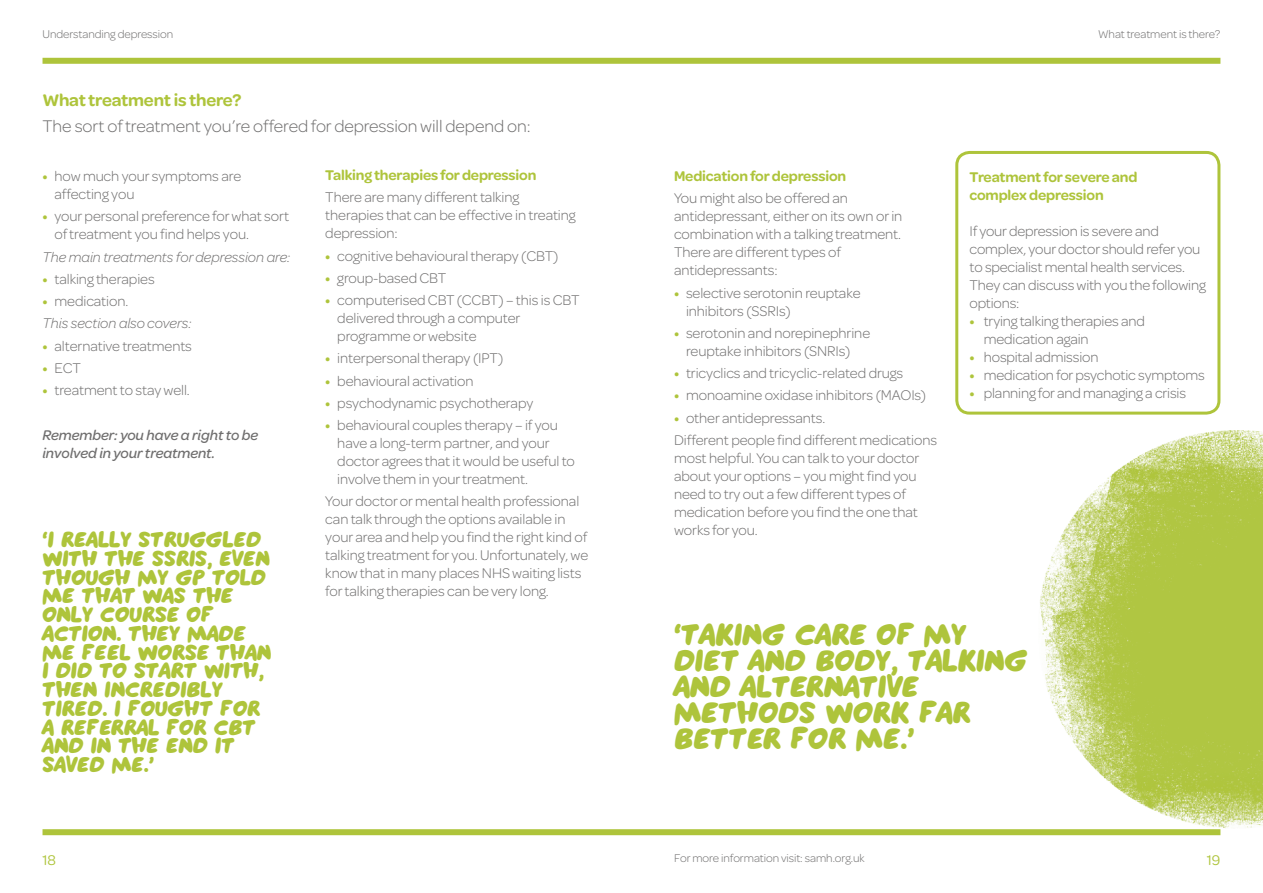
<style>
.page{position:relative;width:1263px;height:893px;background:#fff}
.page>*{position:absolute;margin:0;border:0;box-sizing:border-box;transform-origin:0 0}
.t1{font:29.85px/26px "SAMH";letter-spacing:-.01em;color:#aec43b}
.t2{font:21.6px/18.8px "SAMH";letter-spacing:-.01em;color:#aec43b}
.t3{font:300 18px "Omnes";letter-spacing:-.005em;color:#706f6f}
.t4{font:600 18px "Omnes";letter-spacing:-.01em;color:#aec43b}
.t5{font:300 15px/18px "Omnes";letter-spacing:-.005em;color:#706f6f}
.t6{font:600 15px/18px "Omnes";letter-spacing:-.01em;color:#aec43b}
.t7{font:italic 300 15px/22.2px "Omnes";letter-spacing:-.005em;color:#706f6f}
.t8{font:italic 500 15px/18px "Omnes";letter-spacing:-.005em;color:#706f6f}
.t9{font:15px "Omnes";color:#aec43b}
.t10{font:300 12px "Omnes";letter-spacing:-.005em;color:#706f6f}
.s1{font-weight:600;color:#aec43b}
.s2{font-weight:600;font-style:normal;color:#aec43b}
.s3{font-style:normal}
</style>
<div class="page">
<div style="left:43px;top:829px;width:1177px;height:6px;background:#aec43b"></div>
<div style="left:43px;top:58px;width:1177px;height:6px;background:#aec43b"></div>
<div style="left:955px;top:151px;width:265px;height:264px;border:3px solid #aec43b;border-radius:13px"></div>
<img style="left:1031px;top:430px;width:232px;height:406px">
<p class="t10" style="left:43px;top:26px;width:132px">Understanding depression</p>
<p class="t4" style="left:43px;top:88px;width:200px">What treatment is there?</p>
<p class="t3" style="left:43px;top:114px;width:490px">The sort of treatment you’re offered for depression will depend on:</p>
<p class="t5" style="left:55px;top:166px;width:188px;text-indent:-12px"><span class="s1">•</span> how much your symptoms are affecting you</p>
<p class="t5" style="left:55px;top:207px;width:236px;text-indent:-12px"><span class="s1">•</span> your personal preference for what sort of treatment you find helps you.</p>
<p class="t7" style="left:43px;top:245px;width:249px">The main treatments for depression are:</p>
<p class="t5" style="left:43px;top:269px;width:114px"><span class="s1">•</span> talking therapies</p>
<p class="t7" style="left:43px;top:289px;width:151px"><span class="s2">•</span> <span class="s3">medication.<br></span>This section also covers:</p>
<p class="t5" style="left:43px;top:336px;width:151px"><span class="s1">•</span> alternative treatments</p>
<p class="t5" style="left:43px;top:358px;width:40px"><span class="s1">•</span> ECT</p>
<p class="t5" style="left:43px;top:380px;width:149px"><span class="s1">•</span> treatment to stay well.</p>
<p class="t8" style="left:43px;top:425px;width:217px">Remember: you have a right to be involved in your treatment.</p>
<h2 class="t2" style="left:43px;top:531px;width:230px">‘I REALLY STRUGGLED<br>WITH THE SSRIS, EVEN<br>THOUGH MY GP TOLD<br>ME THAT WAS THE<br>ONLY COURSE OF<br>ACTION. THEY MADE<br>ME FEEL WORSE THAN<br>I DID TO START WITH,<br>THEN INCREDIBLY<br>TIRED. I FOUGHT FOR<br>A REFERRAL FOR CBT<br>AND IN THE END IT<br>SAVED ME.’</h2>
<p class="t6" style="left:325px;top:165px;width:213px">Talking therapies for depression</p>
<p class="t5" style="left:325px;top:187px;width:252px">There are many different talking therapies that can be effective in treating depression:</p>
<p class="t5" style="left:325px;top:246px;width:235px"><span class="s1">•</span> cognitive behavioural therapy (CBT)</p>
<p class="t5" style="left:325px;top:268px;width:122px"><span class="s1">•</span> group-based CBT</p>
<p class="t5" style="left:337px;top:290px;width:244px;text-indent:-12px"><span class="s1">•</span> computerised CBT (CCBT) – this is CBT delivered through a computer programme or website</p>
<p class="t5" style="left:325px;top:348px;width:180px"><span class="s1">•</span> interpersonal therapy (IPT)</p>
<p class="t5" style="left:325px;top:371px;width:150px"><span class="s1">•</span> behavioural activation</p>
<p class="t5" style="left:325px;top:393px;width:210px"><span class="s1">•</span> psychodynamic psychotherapy</p>
<p class="t5" style="left:337px;top:415px;width:239px;text-indent:-12px"><span class="s1">•</span> behavioural couples therapy – if you have a long-term partner, and your doctor agrees that it would be useful to involve them in your treatment.</p>
<p class="t5" style="left:325px;top:491px;width:265px">Your doctor or mental health professional can talk through the options available in your area and help you find the right kind of talking treatment for you. Unfortunately, we know that in many places NHS waiting lists for talking therapies can be very long.</p>
<p class="t10" style="left:1098px;top:26px;width:124px">What treatment is there?</p>
<p class="t6" style="left:674px;top:166px;width:174px">Medication for depression</p>
<p class="t5" style="left:674px;top:189px;width:230px">You might also be offered an antidepressant, either on its own or in combination with a talking treatment.<br>There are different types of antidepressants:</p>
<p class="t5" style="left:686px;top:283px;width:176px;text-indent:-12px"><span class="s1">•</span> selective serotonin reuptake inhibitors (SSRIs)</p>
<p class="t5" style="left:674px;top:323px;width:198px;text-align:center"><span class="s1">•</span> serotonin and norepinephrine reuptake inhibitors (SNRIs)</p>
<p class="t5" style="left:674px;top:363px;width:231px"><span class="s1">•</span> tricyclics and tricyclic-related drugs</p>
<p class="t5" style="left:674px;top:386px;width:254px"><span class="s1">•</span> monoamine oxidase inhibitors (MAOIs)</p>
<p class="t5" style="left:674px;top:406px;width:265px;line-height:22.2px"><span class="s1">•</span> other antidepressants.<br>Different people find different medications</p>
<p class="t5" style="left:674px;top:448px;width:247px">most helpful. You can talk to your doctor about your options – you might find you need to try out a few different types of medication before you find the one that works for you.</p>
<p class="t6" style="left:969px;top:167px;width:169px">Treatment for severe and complex depression</p>
<p class="t5" style="left:969px;top:221px;width:238px">If your depression is severe and complex, your doctor should refer you to specialist mental health services.<br>They can discuss with you the following options:</p>
<p class="t5" style="left:984px;top:311px;width:163px;text-indent:-14px"><span class="s1">•</span> trying talking therapies and medication again</p>
<p class="t5" style="left:969px;top:347px;width:130px"><span class="s1">•</span> hospital admission</p>
<p class="t5" style="left:969px;top:365px;width:237px"><span class="s1">•</span> medication for psychotic symptoms</p>
<p class="t5" style="left:969px;top:383px;width:218px"><span class="s1">•</span> planning for and managing a crisis</p>
<h1 class="t1" style="left:674px;top:623px;width:355px">‘TAKING CARE OF MY<br>DIET AND BODY, TALKING<br>AND ALTERNATIVE<br>METHODS WORK FAR<br>BETTER FOR ME.’</h1>
<p class="t10" style="left:674px;top:850px;width:192px">For more information visit: samh.org.uk</p>
<p class="t9" style="left:43px;top:850px;width:15px">18</p>
<p class="t9" style="left:1207px;top:850px;width:15px">19</p>
</div>
